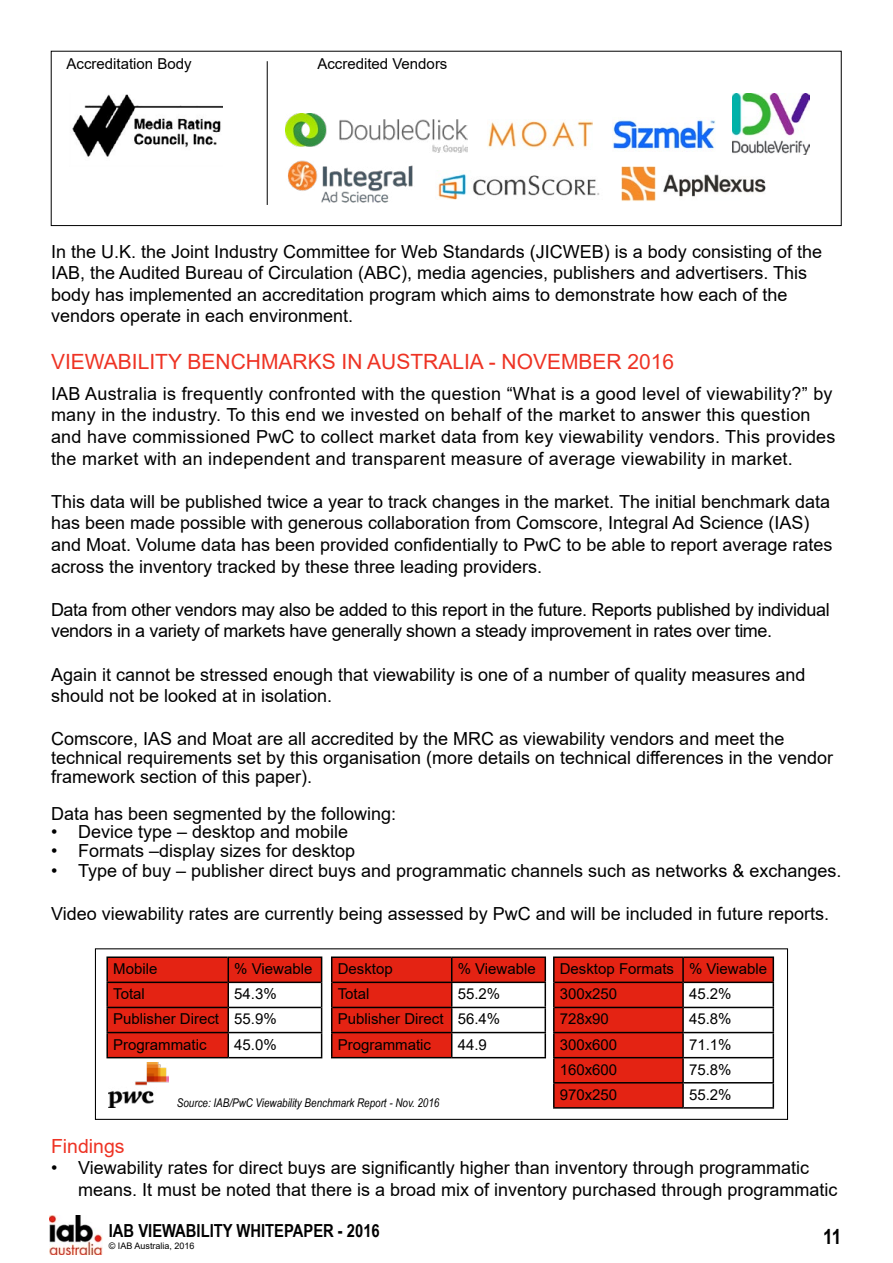
<style>
.page{position:relative;width:893px;height:1263px;background:#fff}
.page>*{position:absolute;margin:0;border:0;box-sizing:border-box;transform-origin:0 0}
.t1{font:21px "Arial";color:#ee3324}
.t2{font:700 21px "Arial Narrow";color:#000}
.t3{font:19.5px "Arial";color:#ee3324}
.t4{font:18px/21.6px "Arial";color:#000}
.t5{font:18px/21.6px "Arial";letter-spacing:-.02em;color:#000}
.t6{font:700 18px "Arial Narrow";color:#000}
.t7{font:15px "Arial";color:#000}
.t8{font:italic 12px "Arial Narrow";color:#000}
.t9{font:9px "Arial";color:#000}
</style>
<div class="page">
<img style="left:50px;top:1216px;width:52px;height:38px">
<img style="left:438px;top:174px;width:162px;height:25px">
<svg style="left:107px;top:958px;width:666px;height:149px;fill:#e42313"></svg>
<hr style="left:106px;top:956px;width:122px;height:2px;background:#000">
<hr style="left:106px;top:958px;width:2px;height:23px;background:#000">
<hr style="left:684px;top:956px;width:90px;height:2px;background:#000">
<hr style="left:106px;top:981px;width:122px;height:2px;background:#000">
<hr style="left:106px;top:983px;width:2px;height:24px;background:#000">
<hr style="left:229px;top:981px;width:92px;height:2px;background:#000">
<hr style="left:555px;top:981px;width:127px;height:2px;background:#000">
<hr style="left:684px;top:981px;width:90px;height:2px;background:#000">
<hr style="left:106px;top:1007px;width:122px;height:1px;background:#000">
<hr style="left:106px;top:1008px;width:2px;height:24px;background:#000">
<hr style="left:229px;top:1007px;width:92px;height:1px;background:#000">
<hr style="left:555px;top:1007px;width:127px;height:1px;background:#000">
<hr style="left:684px;top:1007px;width:90px;height:1px;background:#000">
<hr style="left:684px;top:1032px;width:90px;height:1px;background:#000">
<hr style="left:684px;top:1057px;width:90px;height:1px;background:#000">
<hr style="left:684px;top:1082px;width:90px;height:1px;background:#000">
<svg style="left:773px;top:958px;width:1px;height:149px"></svg>
<hr style="left:684px;top:1107px;width:90px;height:2px;background:#000">
<hr style="left:106px;top:1032px;width:122px;height:1px;background:#000">
<hr style="left:106px;top:1033px;width:2px;height:24px;background:#000">
<hr style="left:228px;top:1032px;width:94px;height:1px;background:#000">
<hr style="left:106px;top:1057px;width:122px;height:1px;background:#000">
<hr style="left:553px;top:1032px;width:131px;height:1px;background:#000">
<hr style="left:553px;top:1057px;width:131px;height:1px;background:#000">
<hr style="left:553px;top:1082px;width:131px;height:1px;background:#000">
<hr style="left:228px;top:956px;width:94px;height:2px;background:#000">
<svg style="left:228px;top:958px;width:1px;height:99px"></svg>
<hr style="left:228px;top:1057px;width:94px;height:1px;background:#000">
<hr style="left:331px;top:956px;width:121px;height:2px;background:#000">
<hr style="left:452px;top:956px;width:94px;height:2px;background:#000">
<svg style="left:321px;top:957px;width:233px;height:150px"></svg>
<hr style="left:452px;top:1057px;width:94px;height:1px;background:#000">
<hr style="left:553px;top:956px;width:131px;height:2px;background:#000">
<hr style="left:553px;top:958px;width:2px;height:24px;background:#000">
<hr style="left:682px;top:958px;width:2px;height:24px;background:#000">
<hr style="left:553px;top:982px;width:2px;height:25px;background:#000">
<hr style="left:682px;top:982px;width:2px;height:25px;background:#000">
<hr style="left:553px;top:1007px;width:2px;height:25px;background:#000">
<hr style="left:682px;top:1007px;width:2px;height:25px;background:#000">
<hr style="left:553px;top:1033px;width:2px;height:24px;background:#000">
<hr style="left:682px;top:1033px;width:2px;height:24px;background:#000">
<hr style="left:553px;top:1058px;width:2px;height:24px;background:#000">
<hr style="left:682px;top:1058px;width:2px;height:24px;background:#000">
<hr style="left:553px;top:1083px;width:2px;height:24px;background:#000">
<hr style="left:682px;top:1083px;width:2px;height:24px;background:#000">
<hr style="left:553px;top:1107px;width:131px;height:1px;background:#000">
<div style="left:95px;top:948px;width:693px;height:172px;border:1px solid #000"></div>
<img style="left:108px;top:1063px;width:60px;height:45px">
<div style="left:51px;top:51px;width:790px;height:175px;border:1px solid #000"></div>
<img style="left:72px;top:94px;width:150px;height:63px">
<img style="left:285px;top:113px;width:183px;height:40px">
<img style="left:288px;top:160px;width:125px;height:43px">
<img style="left:488px;top:121px;width:104px;height:27px">
<hr style="left:267px;top:61px;width:1px;height:144px;background:#000">
<img style="left:621px;top:166px;width:145px;height:35px">
<img style="left:733px;top:93px;width:76px;height:62px">
<img style="left:612px;top:120px;width:103px;height:30px">
<p class="t7" style="left:67px;top:53px;width:127px">Accreditation Body</p>
<p class="t7" style="left:317px;top:53px;width:132px">Accredited Vendors</p>
<p class="t4" style="left:51px;top:240px;width:772px">In the U.K. the Joint Industry Committee for Web Standards (JICWEB) is a body consisting of the IAB, the Audited Bureau of Circulation (ABC), media agencies, publishers and advertisers. This body has implemented an accreditation program which aims to demonstrate how each of the vendors operate in each environment.</p>
<p class="t1" style="left:51px;top:347px;width:625px">VIEWABILITY BENCHMARKS IN AUSTRALIA - NOVEMBER 2016</p>
<p class="t4" style="left:51px;top:383px;width:786px">IAB Australia is frequently confronted with the question “What is a good level of viewability?” by many in the industry. To this end we invested on behalf of the market to answer this question and have commissioned PwC to collect market data from key viewability vendors. This provides the market with an independent and transparent measure of average viewability in market.</p>
<p class="t4" style="left:51px;top:491px;width:783px">This data will be published twice a year to track changes in the market. The initial benchmark data has been made possible with generous collaboration from Comscore, Integral Ad Science (IAS) and Moat. Volume data has been provided confidentially to PwC to be able to report average rates across the inventory tracked by these three leading providers.</p>
<p class="t5" style="left:51px;top:599px;width:780px">Data from other vendors may also be added to this report in the future. Reports published by individual vendors in a variety of markets have generally shown a steady improvement in rates over time.</p>
<p class="t4" style="left:51px;top:663px;width:756px">Again it cannot be stressed enough that viewability is one of a number of quality measures and should not be looked at in isolation.</p>
<p class="t4" style="left:51px;top:730px;width:783px;line-height:18.6px">Comscore, IAS and Moat are all accredited by the MRC as viewability vendors and meet the technical requirements set by this organisation (more details on technical differences in the vendor framework section of this paper).</p>
<p class="t4" style="left:51px;top:803px;width:347px">Data has been segmented by the following:</p>
<p class="t4" style="left:51px;top:821px;width:299px">• Device type – desktop and mobile</p>
<p class="t4" style="left:51px;top:840px;width:306px">• Formats –display sizes for desktop</p>
<p class="t4" style="left:51px;top:860px;width:792px">• Type of buy – publisher direct buys and programmatic channels such as networks &amp; exchanges.</p>
<p class="t4" style="left:51px;top:903px;width:779px">Video viewability rates are currently being assessed by PwC and will be included in future reports.</p>
<p class="t7" style="left:113px;top:958px;width:46px">Mobile</p>
<p class="t7" style="left:234px;top:958px;width:80px">% Viewable</p>
<p class="t7" style="left:338px;top:958px;width:57px">Desktop</p>
<p class="t7" style="left:458px;top:958px;width:80px">% Viewable</p>
<p class="t7" style="left:560px;top:958px;width:209px">Desktop Formats % Viewable</p>
<p class="t7" style="left:113px;top:984px;width:33px">Total</p>
<p class="t7" style="left:234px;top:984px;width:44px">54.3%</p>
<p class="t7" style="left:338px;top:984px;width:33px">Total</p>
<p class="t7" style="left:458px;top:984px;width:44px">55.2%</p>
<p class="t7" style="left:560px;top:984px;width:59px">300x250</p>
<p class="t7" style="left:689px;top:984px;width:44px">45.2%</p>
<p class="t7" style="left:113px;top:1009px;width:165px">Publisher Direct 55.9%</p>
<p class="t7" style="left:338px;top:1009px;width:164px">Publisher Direct 56.4%</p>
<p class="t7" style="left:560px;top:1009px;width:51px">728x90</p>
<p class="t7" style="left:689px;top:1009px;width:44px">45.8%</p>
<p class="t7" style="left:113px;top:1034px;width:95px">Programmatic</p>
<p class="t7" style="left:234px;top:1034px;width:44px">45.0%</p>
<p class="t7" style="left:338px;top:1034px;width:95px">Programmatic</p>
<p class="t7" style="left:458px;top:1034px;width:31px">44.9</p>
<p class="t7" style="left:560px;top:1034px;width:59px">300x600</p>
<p class="t7" style="left:689px;top:1034px;width:44px">71.1%</p>
<p class="t7" style="left:560px;top:1059px;width:59px">160x600</p>
<p class="t7" style="left:689px;top:1059px;width:44px">75.8%</p>
<p class="t7" style="left:560px;top:1084px;width:59px">970x250</p>
<p class="t7" style="left:689px;top:1084px;width:44px">55.2%</p>
<p class="t8" style="left:177px;top:1095px;width:264px">Source: IAB/PwC Viewability Benchmark Report - Nov. 2016</p>
<p class="t3" style="left:51px;top:1132px;width:75px">Findings</p>
<p class="t4" style="left:78px;top:1157px;width:761px;text-indent:-27px">• Viewability rates for direct buys are significantly higher than inventory through programmatic means. It must be noted that there is a broad mix of inventory purchased through programmatic</p>
<p class="t6" style="left:109px;top:1217px;width:272px">IAB VIEWABILITY WHITEPAPER - 2016</p>
<p class="t9" style="left:109px;top:1239px;width:87px">© IAB Australia, 2016</p>
<p class="t2" style="left:823px;top:1220px;width:20px">11</p>
</div>
